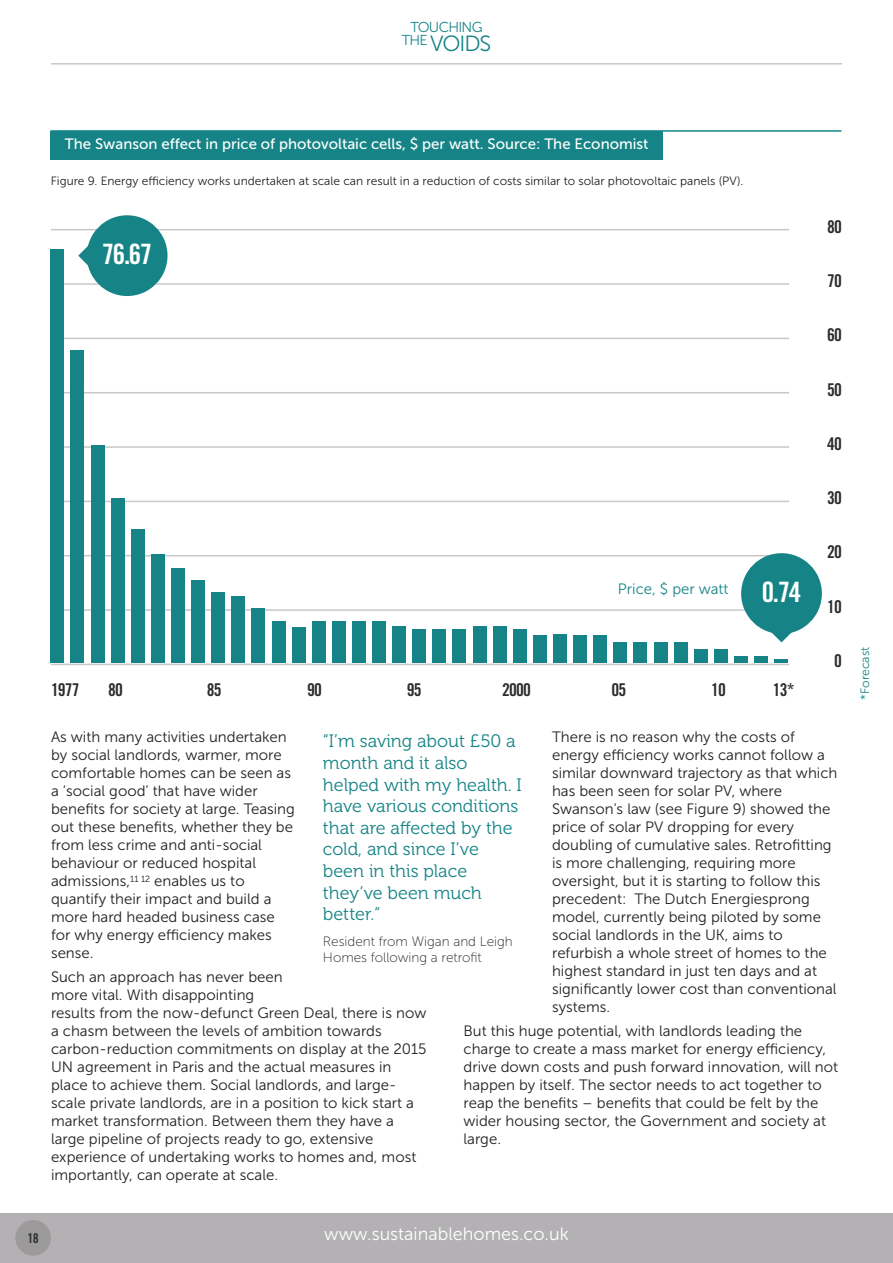
<style>
.page{position:relative;width:893px;height:1263px;background:#fff}
.page>*{position:absolute;margin:0;border:0;box-sizing:border-box;transform-origin:0 0}
.t1{font:28.05px "Trade Gothic LT Std Bd Cn 20";color:#fff}
.t2{font:21.9px "Museo Sans 300";letter-spacing:-.05em;color:#168486}
.t3{font:18px/21.6px "Museo 300";color:#168486}
.t4{font:18px "Museo Sans 300";color:#fff}
.t5{font:17.55px "Trade Gothic LT Std Bd Cn 20";letter-spacing:-.05em;color:#2b2d2e}
.t6{font:15px/18px "Museo Sans 300";color:#231f20}
.t7{font:15px "Museo Sans 500";color:#fff}
.t8{font:15px "Museo Sans 300";color:#168486}
.t9{font:14.4px "Museo Sans 300";letter-spacing:-.05em;color:#168486}
.t10{font:13.5px/16.2px "Museo Sans 100";color:#231f20}
.t11{font:13.5px "Trade Gothic LT Std Bd Cn 20";color:#2b2d2e}
.t12{font:12.15px "Museo Sans 300";color:#168486}
.t13{font:12px "Museo Sans 300";color:#231f20}
</style>
<div class="page">
<hr style="left:51px;top:63px;width:791px;height:2px;background:#c7c8ca">
<div style="left:0;top:1213px;width:893px;height:50px;background:#b3b1b3"></div>
<hr style="left:51px;top:229px;width:738px;height:1px;background:#c7c8ca">
<hr style="left:51px;top:283px;width:738px;height:2px;background:#c7c8ca">
<hr style="left:51px;top:338px;width:738px;height:1px;background:#c7c8ca">
<hr style="left:51px;top:392px;width:738px;height:1px;background:#c7c8ca">
<hr style="left:51px;top:446px;width:738px;height:2px;background:#c7c8ca">
<hr style="left:51px;top:501px;width:738px;height:1px;background:#c7c8ca">
<hr style="left:51px;top:555px;width:738px;height:1px;background:#c7c8ca">
<hr style="left:51px;top:609px;width:738px;height:2px;background:#c7c8ca">
<hr style="left:51px;top:664px;width:738px;height:1px;background:#c7c8ca">
<div style="left:50px;top:249px;width:14px;height:414px;background:#168486"></div>
<div style="left:71px;top:350px;width:13px;height:313px;background:#168486"></div>
<div style="left:91px;top:445px;width:13px;height:218px;background:#168486"></div>
<div style="left:111px;top:499px;width:14px;height:164px;background:#168486"></div>
<div style="left:131px;top:529px;width:14px;height:134px;background:#168486"></div>
<div style="left:151px;top:554px;width:14px;height:109px;background:#168486"></div>
<div style="left:171px;top:568px;width:14px;height:95px;background:#168486"></div>
<div style="left:191px;top:581px;width:14px;height:82px;background:#168486"></div>
<div style="left:211px;top:592px;width:14px;height:71px;background:#168486"></div>
<div style="left:231px;top:596px;width:14px;height:67px;background:#168486"></div>
<div style="left:251px;top:608px;width:14px;height:55px;background:#168486"></div>
<div style="left:272px;top:622px;width:13px;height:41px;background:#168486"></div>
<div style="left:292px;top:627px;width:13px;height:36px;background:#168486"></div>
<div style="left:312px;top:622px;width:14px;height:41px;background:#168486"></div>
<div style="left:332px;top:622px;width:14px;height:41px;background:#168486"></div>
<div style="left:352px;top:622px;width:14px;height:41px;background:#168486"></div>
<div style="left:372px;top:622px;width:14px;height:41px;background:#168486"></div>
<div style="left:392px;top:626px;width:14px;height:37px;background:#168486"></div>
<div style="left:412px;top:629px;width:14px;height:34px;background:#168486"></div>
<div style="left:432px;top:629px;width:14px;height:34px;background:#168486"></div>
<div style="left:453px;top:629px;width:13px;height:34px;background:#168486"></div>
<div style="left:473px;top:626px;width:13px;height:37px;background:#168486"></div>
<div style="left:493px;top:626px;width:13px;height:37px;background:#168486"></div>
<div style="left:513px;top:629px;width:14px;height:34px;background:#168486"></div>
<div style="left:533px;top:635px;width:14px;height:28px;background:#168486"></div>
<div style="left:553px;top:634px;width:14px;height:29px;background:#168486"></div>
<div style="left:573px;top:635px;width:14px;height:28px;background:#168486"></div>
<div style="left:593px;top:635px;width:14px;height:28px;background:#168486"></div>
<div style="left:613px;top:642px;width:14px;height:21px;background:#168486"></div>
<div style="left:633px;top:642px;width:14px;height:21px;background:#168486"></div>
<div style="left:654px;top:642px;width:13px;height:21px;background:#168486"></div>
<div style="left:674px;top:642px;width:13px;height:21px;background:#168486"></div>
<div style="left:694px;top:649px;width:14px;height:14px;background:#168486"></div>
<div style="left:714px;top:649px;width:14px;height:14px;background:#168486"></div>
<div style="left:734px;top:656px;width:14px;height:7px;background:#168486"></div>
<div style="left:754px;top:656px;width:14px;height:7px;background:#168486"></div>
<hr style="left:774px;top:659px;width:14px;height:4px;background:#168486">
<div style="left:87px;top:215px;width:81px;height:81px;background:#168486;border-radius:50%"></div>
<svg style="left:78px;top:239px;width:13px;height:34px"></svg>
<div style="left:741px;top:553px;width:81px;height:81px;background:#168486;border-radius:50%"></div>
<svg style="left:764px;top:630px;width:35px;height:12px"></svg>
<div style="left:50px;top:131px;width:613px;height:28px;background:#168486"></div>
<hr style="left:50px;top:130px;width:791px;height:2px;background:#168486">
<div style="left:15px;top:1220px;width:36px;height:36px;background:#9c9a9b;border-radius:50%"></div>
<p class="t9" style="left:410px;top:19px;width:74px">Touching</p>
<h2 class="t2" style="left:402px;top:30px;width:91px"><sup>The</sup> voids</h2>
<p class="t7" style="left:65px;top:135px;width:585px">The Swanson effect in price of photovoltaic cells, $ per watt. Source: The Economist</p>
<p class="t13" style="left:51px;top:174px;width:694px">Figure 9. energy efficiency works undertaken at scale can result in a reduction of costs similar to solar photovoltaic panels (Pv).</p>
<h1 class="t1" style="left:102px;top:243px;width:52px">76.67</h1>
<p class="t8" style="left:618px;top:580px;width:112px">Price, $ per watt</p>
<h1 class="t1" style="left:762px;top:582px;width:41px">0.74</h1>
<p class="t5" style="left:51px;top:684px;width:30px">1977</p>
<p class="t5" style="left:108px;top:684px;width:16px">80</p>
<p class="t5" style="left:207px;top:684px;width:16px">85</p>
<p class="t5" style="left:307px;top:684px;width:16px">90</p>
<p class="t5" style="left:407px;top:684px;width:16px">95</p>
<p class="t5" style="left:502px;top:684px;width:30px">2000</p>
<p class="t5" style="left:611px;top:684px;width:16px">05</p>
<p class="t5" style="left:711px;top:684px;width:16px">10</p>
<p class="t5" style="left:773px;top:684px;width:23px">13*</p>
<p class="t5" style="left:827px;top:220px;width:16px">80</p>
<p class="t5" style="left:827px;top:274px;width:16px">70</p>
<p class="t5" style="left:827px;top:329px;width:16px">60</p>
<p class="t5" style="left:827px;top:383px;width:16px">50</p>
<p class="t5" style="left:827px;top:437px;width:16px">40</p>
<p class="t5" style="left:827px;top:491px;width:16px">30</p>
<p class="t5" style="left:827px;top:546px;width:16px">20</p>
<p class="t5" style="left:827px;top:600px;width:16px">10</p>
<p class="t5" style="left:834px;top:654px;width:9px">0</p>
<p class="t6" style="left:552px;top:728px;width:287px">There is no reason why the costs of energy efficiency works cannot follow a similar downward trajectory as that which has been seen for solar Pv, where swanson's law (see Figure 9) showed the price of solar Pv dropping for every doubling of cumulative sales. Retrofitting is more challenging, requiring more oversight, but it is starting to follow this precedent: The dutch energiesprong model, currently being piloted by some social landlords in the uK, aims to refurbish a whole street of homes to the highest standard in just ten days and at significantly lower cost than conventional systems.</p>
<p class="t6" style="left:463px;top:1022px;width:376px">But this huge potential, with landlords leading the charge to create a mass market for energy efficiency, drive down costs and push forward innovation, will not happen by itself. The sector needs to act together to reap the benefits – benefits that could be felt by the wider housing sector, the government and society at large.</p>
<p class="t6" style="left:51px;top:728px;width:245px">As with many activities undertaken by social landlords, warmer, more comfortable homes can be seen as a ‘social good’ that have wider benefits for society at large. Teasing out these benefits, whether they be from less crime and anti-social behaviour or reduced hospital admissions,<sup>11</sup> <sup>12</sup> enables us to quantify their impact and build a more hard headed business case for why energy efficiency makes sense.</p>
<p class="t6" style="left:51px;top:968px;width:377px">such an approach has never been<br>more vital. With disappointing<br>results from the now-defunct green deal, there is now a chasm between the levels of ambition towards carbon-reduction commitments on display at the 2015 un agreement in Paris and the actual measures in place to achieve them. social landlords, and large&shy;scale private landlords, are in a position to kick start a market transformation. Between them they have a large pipeline of projects ready to go, extensive experience of undertaking works to homes and, most importantly, can operate at scale.</p>
<p class="t3" style="left:323px;top:732px;width:200px">“I’m saving about £50 a month and it also helped with my health. I have various conditions that are affected by the cold, and since I’ve been in this place they’ve been much better.”</p>
<p class="t10" style="left:323px;top:933px;width:191px">Resident from Wigan and Leigh<br>Homes following a retrofit</p>
<p class="t11" style="left:28px;top:1233px;width:13px">18</p>
<p class="t4" style="left:324px;top:1223px;width:246px">www.sustainablehomes.co.uk</p>
<p class="t12" style="left:858px;top:700px;width:55px;rotate:-90deg">*Forecast</p>
</div>
